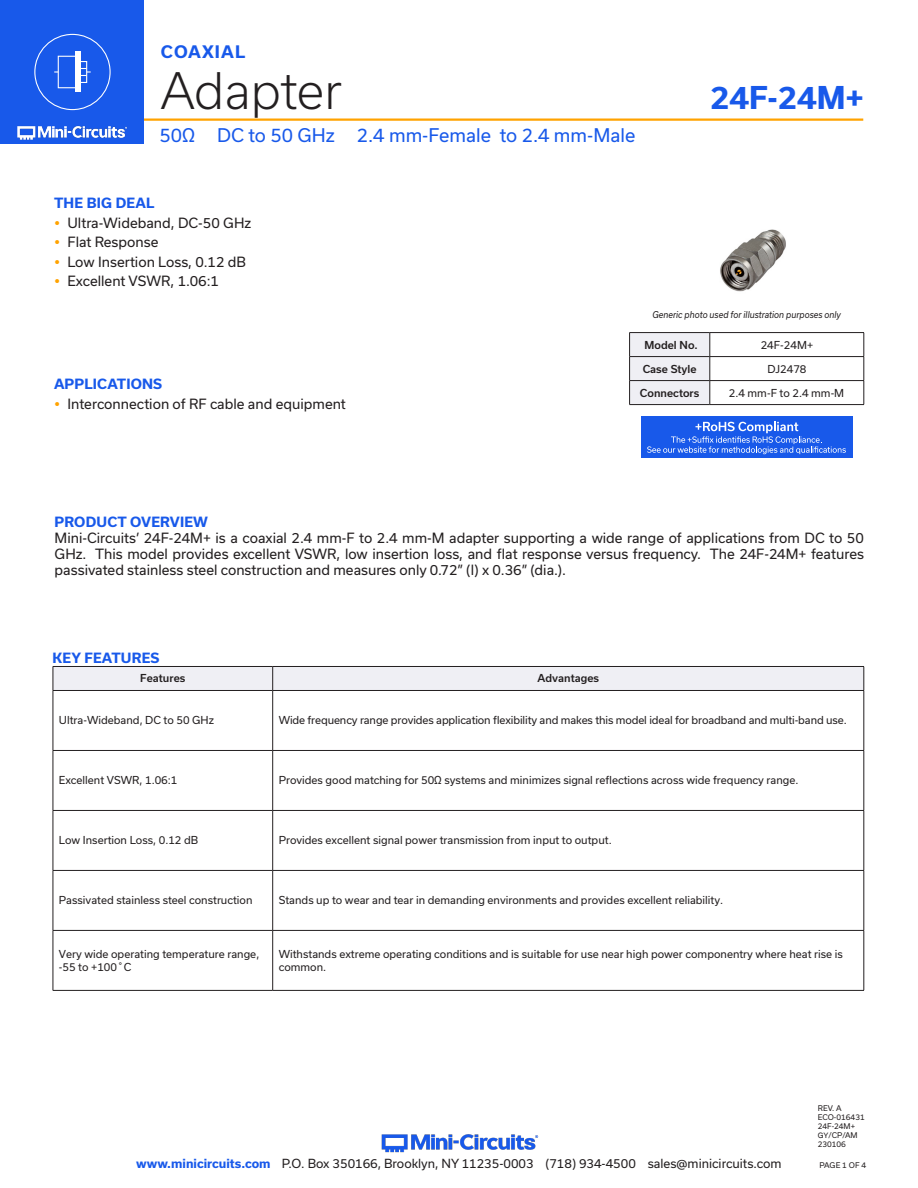
<style>
.page{position:relative;width:918px;height:1188px;background:#fff}
.page>*{position:absolute;margin:0;border:0;box-sizing:border-box;transform-origin:0 0}
.t1{font:300 48px "Usual";letter-spacing:-.005em;color:#231f20}
.t2{font:700 30px "Usual";letter-spacing:-.005em;color:#1859ea}
.t3{font:18px "Usual";color:#1859ea}
.t4{font:700 16.5px "Usual";letter-spacing:.065em;color:#1859ea}
.Regular_Copy{font:13.5px/16.2px "Usual";color:#231f20;text-align:justify}
.Blue_Headers{font:700 13.5px "Usual";letter-spacing:.015em;color:#1859ea}
.t5{font:12px "Usual";color:#231f20}
.Table_Body_Left_Just{font:10.5px/12.6px "Usual";color:#231f20}
.Table_Header_Center{font:500 10.5px "Usual";color:#231f20}
.Table_Body_Center{font:10.5px "Usual";color:#231f20}
.t6{font:italic 9px "Usual";color:#231f20;scale:.9 1}
.Revision{font:7.5px "Usual";color:#231f20}
.s1{font-family:"Helvetica"}
.s2{font-weight:700;color:#1859ea}
</style>
<div class="page">
<img style="left:381px;top:1134px;width:158px;height:19px">
<hr style="left:130px;top:118px;width:733px;height:3px;background:#ffa300">
<div style="left:0;top:0;width:144px;height:144px;background:#1859ea"></div>
<img style="left:17px;top:120px;width:128px;height:20px">
<div style="left:53px;top:666px;width:812px;height:24px;background:#efeff4"></div>
<hr style="left:53px;top:690px;width:220px;height:1px;background:#231f20">
<hr style="left:53px;top:691px;width:1px;height:59px;background:#231f20">
<hr style="left:273px;top:690px;width:591px;height:1px;background:#231f20">
<hr style="left:272px;top:691px;width:1px;height:59px;background:#231f20">
<hr style="left:864px;top:691px;width:1px;height:59px;background:#231f20">
<hr style="left:53px;top:750px;width:220px;height:1px;background:#231f20">
<hr style="left:53px;top:751px;width:1px;height:59px;background:#231f20">
<hr style="left:273px;top:750px;width:591px;height:1px;background:#231f20">
<hr style="left:272px;top:751px;width:1px;height:59px;background:#231f20">
<hr style="left:864px;top:751px;width:1px;height:59px;background:#231f20">
<hr style="left:53px;top:810px;width:220px;height:1px;background:#231f20">
<hr style="left:53px;top:811px;width:1px;height:59px;background:#231f20">
<hr style="left:273px;top:810px;width:591px;height:1px;background:#231f20">
<hr style="left:272px;top:811px;width:1px;height:59px;background:#231f20">
<hr style="left:864px;top:811px;width:1px;height:59px;background:#231f20">
<hr style="left:53px;top:870px;width:220px;height:1px;background:#231f20">
<hr style="left:53px;top:871px;width:1px;height:59px;background:#231f20">
<hr style="left:273px;top:870px;width:591px;height:1px;background:#231f20">
<hr style="left:272px;top:871px;width:1px;height:59px;background:#231f20">
<hr style="left:864px;top:871px;width:1px;height:59px;background:#231f20">
<hr style="left:53px;top:930px;width:220px;height:1px;background:#231f20">
<hr style="left:53px;top:931px;width:1px;height:59px;background:#231f20">
<hr style="left:273px;top:930px;width:591px;height:1px;background:#231f20">
<hr style="left:272px;top:931px;width:1px;height:59px;background:#231f20">
<hr style="left:864px;top:931px;width:1px;height:59px;background:#231f20">
<hr style="left:53px;top:990px;width:220px;height:1px;background:#231f20">
<hr style="left:273px;top:990px;width:591px;height:1px;background:#231f20">
<div style="left:34px;top:34px;width:77px;height:76px;border:1px solid #fff;border-radius:50%"></div>
<div style="left:58px;top:56px;width:20px;height:32px;border:1px solid #fff"></div>
<div style="left:79px;top:61px;width:8px;height:22px;border:1px solid #fff"></div>
<div style="left:75px;top:52px;width:6px;height:40px;background:#fff"></div>
<svg style="left:81px;top:68px;width:10px;height:8px"></svg>
<img style="left:720px;top:229px;width:66px;height:63px">
<hr style="left:710px;top:332px;width:154px;height:1px;background:#231f20">
<hr style="left:710px;top:356px;width:154px;height:1px;background:#231f20">
<svg style="left:864px;top:333px;width:1px;height:71px"></svg>
<hr style="left:710px;top:380px;width:154px;height:1px;background:#231f20">
<hr style="left:710px;top:404px;width:154px;height:1px;background:#231f20">
<hr style="left:629px;top:332px;width:81px;height:1px;background:#231f20">
<svg style="left:629px;top:333px;width:82px;height:72px"></svg>
<hr style="left:629px;top:356px;width:81px;height:1px;background:#231f20">
<hr style="left:629px;top:380px;width:81px;height:1px;background:#231f20">
<hr style="left:629px;top:404px;width:81px;height:1px;background:#231f20">
<div style="left:641px;top:416px;width:211px;height:41px;background:#1859ea"></div>
<svg style="left:647px;top:422px;width:199px;height:32px"></svg>
<h3 class="t4" style="left:161px;top:42px;width:86px">COAXIAL</h3>
<h1 class="t1" style="left:161px;top:63px;width:183px">Adapter</h1>
<h3 class="t3" style="left:159px;top:125px;width:477px">50Ω DC to 50 GHz 2.4 mm-Female to 2.4 mm-Male</h3>
<p class="Blue_Headers" style="left:54px;top:195px;width:102px">THE BIG DEAL</p>
<p class="Regular_Copy" style="left:68px;top:214px;width:185px">Ultra-Wideband, DC-50 GHz</p>
<p class="Regular_Copy" style="left:68px;top:234px;width:92px">Flat Response</p>
<p class="Regular_Copy" style="left:68px;top:253px;width:180px">Low Insertion Loss, 0.12 dB</p>
<p class="Regular_Copy" style="left:68px;top:273px;width:153px">Excellent VSWR, 1.06:1</p>
<h2 class="t2" style="left:710px;top:80px;width:155px">24F-24M+</h2>
<p class="Blue_Headers" style="left:54px;top:376px;width:110px">APPLICATIONS</p>
<p class="Regular_Copy" style="left:68px;top:396px;width:280px">Interconnection of RF cable and equipment</p>
<p class="t6" style="left:652px;top:310px;width:211px">Generic photo used for illustration purposes only</p>
<p class="Table_Header_Center" style="left:645px;top:339px;width:55px">Model No.</p>
<p class="Table_Body_Center" style="left:761px;top:339px;width:54px">24F-24M+</p>
<p class="Table_Header_Center" style="left:643px;top:363px;width:55px">Case Style</p>
<p class="Table_Body_Center" style="left:767px;top:363px;width:41px">DJ2478</p>
<p class="Table_Header_Center" style="left:640px;top:387px;width:61px">Connectors</p>
<p class="Table_Body_Center" style="left:729px;top:387px;width:117px">2.4 mm-F to 2.4 mm-M</p>
<p class="Blue_Headers" style="left:55px;top:514px;width:155px">PRODUCT OVERVIEW</p>
<p class="Regular_Copy" style="left:55px;top:530px;width:811px">Mini-Circuits’ 24F-24M+ is a coaxial 2.4 mm-F to 2.4 mm-M adapter supporting a wide range of applications from DC to 50<br>GHz. This model provides excellent VSWR, low insertion loss, and flat response versus frequency. The 24F-24M+ features passivated stainless steel construction and measures only 0.72” (l) x 0.36” (dia.).</p>
<p class="Blue_Headers" style="left:52px;top:650px;width:108px">KEY FEATURES</p>
<p class="Table_Header_Center" style="left:140px;top:672px;width:47px">Features</p>
<p class="Table_Header_Center" style="left:537px;top:672px;width:63px">Advantages</p>
<p class="Table_Body_Left_Just" style="left:59px;top:714px;width:157px">Ultra-Wideband, DC to 50 GHz</p>
<p class="Table_Body_Left_Just" style="left:279px;top:714px;width:570px">Wide frequency range provides application flexibility and makes this model ideal for broadband and multi-band use.</p>
<p class="Table_Body_Left_Just" style="left:59px;top:774px;width:120px">Excellent VSWR, 1.06:1</p>
<p class="Table_Body_Left_Just" style="left:279px;top:774px;width:521px">Provides good matching for 50Ω systems and minimizes signal reflections across wide frequency range.</p>
<p class="Table_Body_Left_Just" style="left:59px;top:834px;width:141px">Low Insertion Loss, 0.12 dB</p>
<p class="Table_Body_Left_Just" style="left:279px;top:834px;width:334px">Provides excellent signal power transmission from input to output.</p>
<p class="Table_Body_Left_Just" style="left:59px;top:894px;width:195px">Passivated stainless steel construction</p>
<p class="Table_Body_Left_Just" style="left:279px;top:894px;width:446px">Stands up to wear and tear in demanding environments and provides excellent reliability.</p>
<p class="Table_Body_Left_Just" style="left:59px;top:948px;width:202px">Very wide operating temperature range, -55 to +100˚C</p>
<p class="Table_Body_Left_Just" style="left:279px;top:948px;width:566px">Withstands extreme operating conditions and is suitable for use near high power componentry where heat rise is common.</p>
<p class="Revision" style="left:818px;top:1104px;width:25px">REV. A</p>
<p class="Revision" style="left:818px;top:1113px;width:48px">ECO-016431</p>
<p class="Revision" style="left:818px;top:1122px;width:39px">24F-24M+</p>
<p class="Revision" style="left:818px;top:1131px;width:41px"><span class="s1">GY</span>/CP/AM</p>
<p class="Revision" style="left:818px;top:1140px;width:30px">230106</p>
<p class="t5" style="left:136px;top:1157px;width:647px"><span class="s2">www.minicircuits.com</span> P.O. Box 350166, Brooklyn, NY 11235-0003 (718) 934-4500 sales@minicircuits.com</p>
<p class="Revision" style="left:819px;top:1161px;width:48px">PAGE 1 OF 4</p>
</div>
